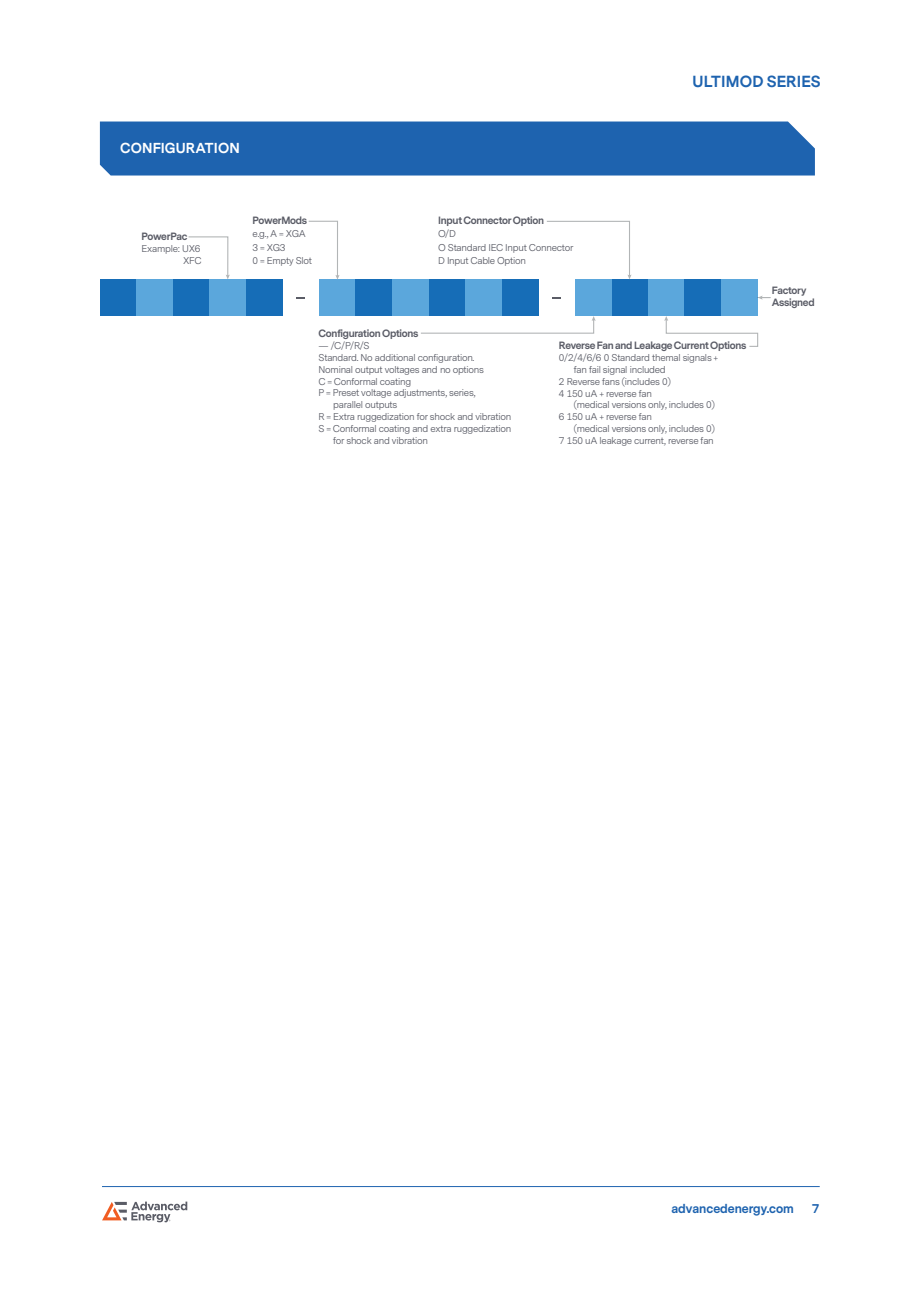
<style>
.page{position:relative;width:920px;height:1290px;background:#fff}
.page>*{position:absolute;margin:0;border:0;box-sizing:border-box;transform-origin:0 0}
.t1{font:700 15px "Messina Sans";letter-spacing:.01em;color:#1e63af}
.Heading_1{font:700 13.5px "Messina Sans";letter-spacing:.01em;color:#fff}
.t2{font:700 12px "Messina Sans";color:#1e63af}
.t3{font:9.9px/13.2px "Messina Sans";letter-spacing:-.025em;color:#5a5c66}
.t4{font:700 9.9px/11.9px "Messina Sans";letter-spacing:-.025em;color:#5a5c66}
.s1{font-weight:700}
</style>
<div class="page">
<hr style="left:102px;top:1186px;width:718px;height:1px;background:#1e63af">
<svg style="left:102px;top:1201px;width:85px;height:21px"></svg>
<div style="left:319px;top:279px;width:37px;height:37px;background:#5ba7dc"></div>
<div style="left:356px;top:279px;width:36px;height:37px;background:#166db7"></div>
<div style="left:392px;top:279px;width:37px;height:37px;background:#5ba7dc"></div>
<div style="left:429px;top:279px;width:36px;height:37px;background:#166db7"></div>
<div style="left:465px;top:279px;width:37px;height:37px;background:#5ba7dc"></div>
<div style="left:502px;top:279px;width:36px;height:37px;background:#166db7"></div>
<div style="left:612px;top:279px;width:36px;height:37px;background:#166db7"></div>
<div style="left:575px;top:279px;width:37px;height:37px;background:#5ba7dc"></div>
<div style="left:648px;top:279px;width:37px;height:37px;background:#5ba7dc"></div>
<div style="left:685px;top:279px;width:36px;height:37px;background:#166db7"></div>
<div style="left:721px;top:279px;width:37px;height:37px;background:#5ba7dc"></div>
<div style="left:246px;top:279px;width:37px;height:37px;background:#166db7"></div>
<div style="left:100px;top:279px;width:36px;height:37px;background:#166db7"></div>
<div style="left:136px;top:279px;width:37px;height:37px;background:#5ba7dc"></div>
<svg style="left:188px;top:236px;width:42px;height:43px"></svg>
<svg style="left:308px;top:220px;width:31px;height:60px"></svg>
<svg style="left:421px;top:316px;width:175px;height:18px"></svg>
<svg style="left:664px;top:316px;width:95px;height:31px"></svg>
<svg style="left:547px;top:220px;width:84px;height:59px"></svg>
<svg style="left:758px;top:296px;width:12px;height:4px"></svg>
<div style="left:173px;top:279px;width:36px;height:37px;background:#166db7"></div>
<div style="left:210px;top:279px;width:36px;height:37px;background:#5ba7dc"></div>
<div style="left:100px;top:122px;width:715px;height:54px;background:#1e63af"></div>
<p class="Heading_1" style="left:120px;top:139px;width:121px">CONFIGURATION</p>
<h1 class="t1" style="left:693px;top:71px;width:129px">ULTIMOD SERIES</h1>
<p class="t4" style="left:142px;top:231px;width:47px">PowerPac</p>
<p class="t3" style="left:142px;top:242px;width:60px">Example: UX6</p>
<p class="t3" style="left:183px;top:254px;width:20px">XFC</p>
<p class="t3" style="left:253px;top:215px;width:61px"><span class="s1">PowerMods </span>e.g., A = XGA<br>3 = XG3<br>0 = Empty Slot</p>
<p class="t3" style="left:438px;top:215px;width:137px"><span class="s1">Input Connector Option<br></span>O/D<br>O Standard IEC Input Connector<br>D Input Cable Option</p>
<p class="t4" style="left:319px;top:328px;width:101px">Configuration Options</p>
<p class="t3" style="left:319px;top:339px;width:52px">— /C/P/R/S</p>
<p class="t3" style="left:319px;top:351px;width:157px">Standard. No additional configuration.</p>
<p class="t3" style="left:319px;top:363px;width:167px">Nominal output voltages and no options</p>
<p class="t3" style="left:319px;top:375px;width:94px">C = Conformal coating</p>
<p class="t3" style="left:319px;top:387px;width:159px">P = Preset voltage adjustments, series,</p>
<p class="t3" style="left:333px;top:399px;width:66px">parallel outputs</p>
<p class="t3" style="left:319px;top:410px;width:194px">R = Extra ruggedization for shock and vibration</p>
<p class="t3" style="left:319px;top:422px;width:194px">S = Conformal coating and extra ruggedization</p>
<p class="t3" style="left:333px;top:434px;width:96px">for shock and vibration</p>
<p class="t4" style="left:559px;top:340px;width:189px">Reverse Fan and Leakage Current Options</p>
<p class="t3" style="left:559px;top:351px;width:161px">0/2/4/6/6 0 Standard themal signals +</p>
<p class="t3" style="left:574px;top:363px;width:94px">fan fail signal included</p>
<p class="t3" style="left:559px;top:375px;width:113px">2 Reverse fans (includes 0)</p>
<p class="t3" style="left:559px;top:387px;width:94px">4 150 uA + reverse fan</p>
<p class="t3" style="left:574px;top:399px;width:143px">(medical versions only, includes 0)</p>
<p class="t3" style="left:559px;top:411px;width:94px">6 150 uA + reverse fan</p>
<p class="t3" style="left:574px;top:422px;width:143px">(medical versions only, includes 0)</p>
<p class="t3" style="left:559px;top:434px;width:156px">7 150 uA leakage current, reverse fan</p>
<p class="t4" style="left:772px;top:285px;width:44px">Factory<br>Assigned</p>
<p class="t2" style="left:671px;top:1200px;width:124px">advancedenergy.com</p>
<p class="t2" style="left:812px;top:1200px;width:9px">7</p>
</div>
